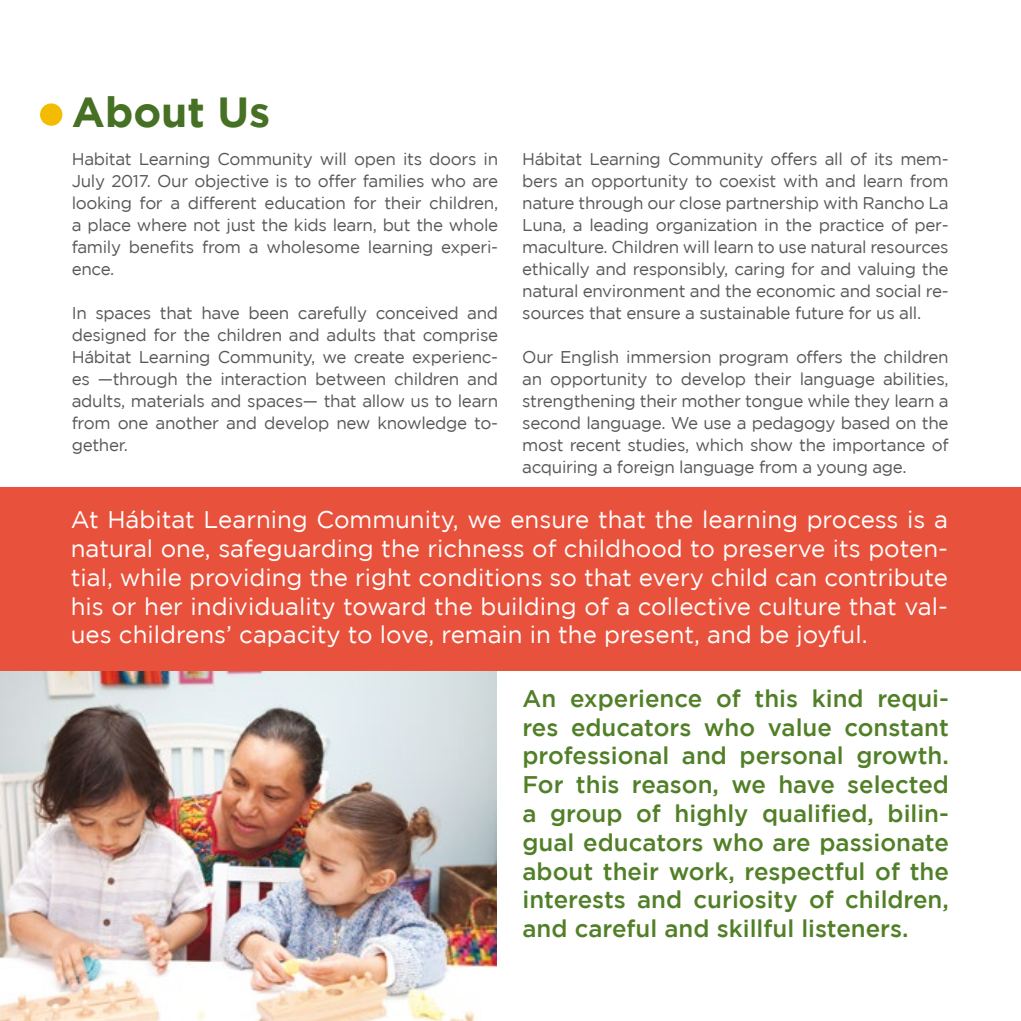
<style>
.page{position:relative;width:1021px;height:1021px;background:#fff}
.page>*{position:absolute;margin:0;border:0;box-sizing:border-box;transform-origin:0 0}
.t1{font:700 42px "Gotham";color:#467024}
.t2{font:24px/28.8px "Gotham";color:#fff;text-align:justify}
.t3{font:500 24px/28.8px "Gotham";color:#517f27;text-align:justify}
.t4{font:17px/22px "Gotham";letter-spacing:-.02em;color:#58585a;text-align:justify}
</style>
<div class="page">
<img style="left:0;top:671px;width:496px;height:349px">
<div style="left:0;top:488px;width:1020px;height:183px;background:#e8523c"></div>
<div style="left:40px;top:103px;width:22px;height:23px;background:#f4bc00;border-radius:50%"></div>
<h1 class="t1" style="left:72px;top:88px;width:200px">About Us</h1>
<p class="t4" style="left:522px;top:148px;width:428px">Hábitat Learning Community offers all of its mem&shy;bers an opportunity to coexist with and learn from nature through our close partnership with Rancho La Luna, a leading organization in the practice of per&shy;maculture. Children will learn to use natural resources ethically and responsibly, caring for and valuing the natural environment and the economic and social re&shy;sources that ensure a sustainable future for us all.</p>
<p class="t4" style="left:522px;top:346px;width:428px">Our English immersion program offers the children an opportunity to develop their language abilities, strengthening their mother tongue while they learn a second language. We use a pedagogy based on the most recent studies, which show the importance of acquiring a foreign language from a young age.</p>
<p class="t2" style="left:71px;top:505px;width:878px">At Hábitat Learning Community, we ensure that the learning process is a natural one, safeguarding the richness of childhood to preserve its poten&shy;tial, while providing the right conditions so that every child can contribute his or her individuality toward the building of a collective culture that val&shy;ues childrens’ capacity to love, remain in the present, and be joyful.</p>
<p class="t4" style="left:72px;top:148px;width:428px">Habitat Learning Community will open its doors in July 2017. Our objective is to offer families who are looking for a different education for their children, a place where not just the kids learn, but the whole family benefits from a wholesome learning experi&shy;ence.</p>
<p class="t4" style="left:72px;top:302px;width:428px">In spaces that have been carefully conceived and designed for the children and adults that comprise Hábitat Learning Community, we create experienc&shy;es —through the interaction between children and adults, materials and spaces— that allow us to learn from one another and develop new knowledge to&shy;gether.</p>
<p class="t3" style="left:522px;top:683px;width:428px">An experience of this kind requi&shy;res educators who value constant professional and personal growth.<br>For this reason, we have selected a group of highly qualified, bilin&shy;gual educators who are passionate about their work, respectful of the interests and curiosity of children, and careful and skillful listeners.</p>
</div>
